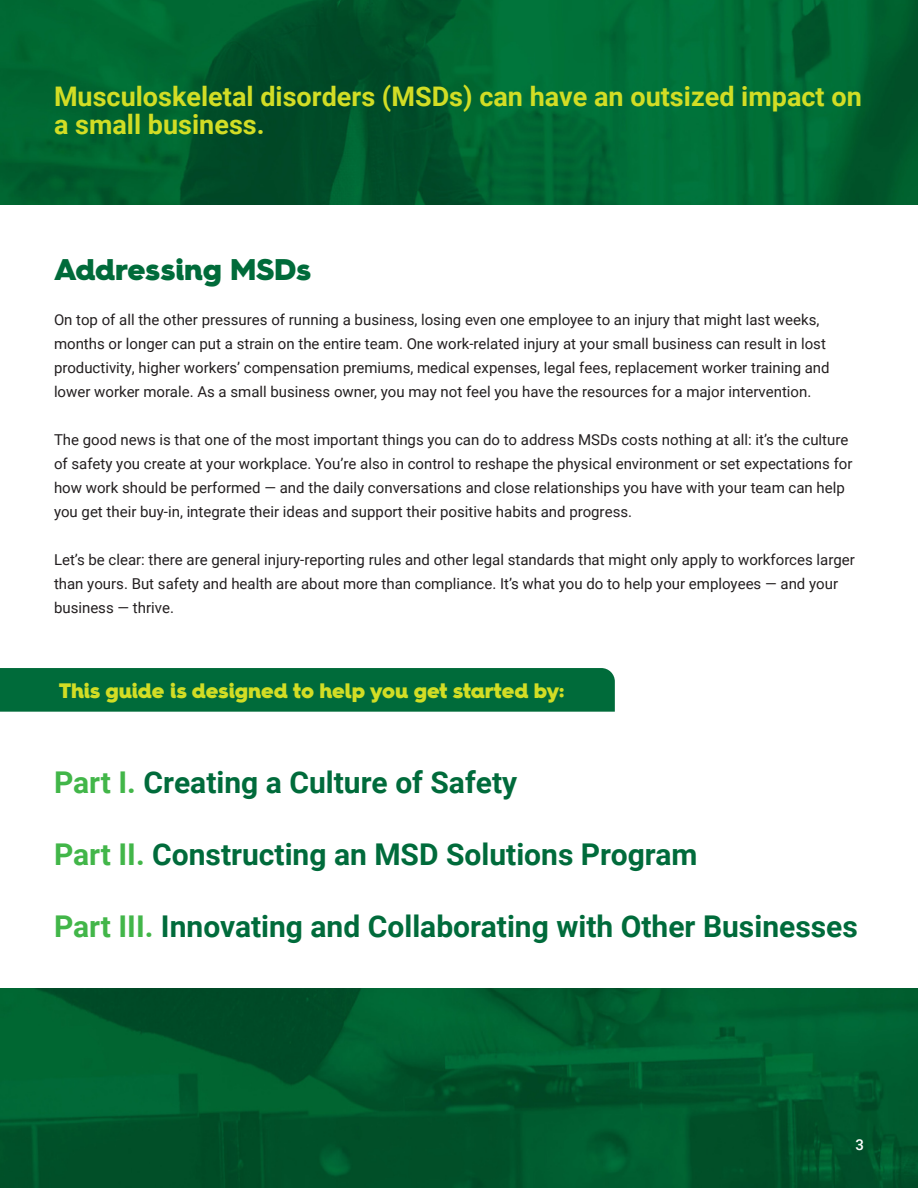
<style>
.page{position:relative;width:918px;height:1188px;background:#fff}
.page>*{position:absolute;margin:0;border:0;box-sizing:border-box;transform-origin:0 0}
.t1{font:700 30px "Roboto";color:#006b3b}
.t2{font:900 30px "Hurme Geometric Sans 4";letter-spacing:-.005em;color:#006b3a}
.t3{font:700 27px/28.5px "Roboto";color:#d2dd25}
.t4{font:900 21px "Hurme Geometric Sans 4";color:#d2dd25}
.t5{font:15px/24px "Roboto";color:#231f20}
.t6{font:500 15px "Roboto";color:#fff}
.s1{color:#42b649}
</style>
<div class="page">
<img style="left:0;top:0;width:918px;height:204px">
<img style="left:0;top:988px;width:918px;height:200px">
<div style="left:0;top:668px;width:615px;height:44px;background:#006b3a"></div>
<h2 class="t3" style="left:54px;top:84px;width:809px">Musculoskeletal disorders (MSDs) can have an outsized impact on a small business.</h2>
<h1 class="t2" style="left:54px;top:258px;width:259px">Addressing MSDs</h1>
<p class="t5" style="left:54px;top:308px;width:777px">On top of all the other pressures of running a business, losing even one employee to an injury that might last weeks, months or longer can put a strain on the entire team. One work-related injury at your small business can result in lost productivity, higher workers’ compensation premiums, medical expenses, legal fees, replacement worker training and lower worker morale. As a small business owner, you may not feel you have the resources for a major intervention.</p>
<p class="t5" style="left:54px;top:429px;width:800px">The good news is that one of the most important things you can do to address MSDs costs nothing at all: it’s the culture of safety you create at your workplace. You’re also in control to reshape the physical environment or set expectations for how work should be performed — and the daily conversations and close relationships you have with your team can help you get their buy-in, integrate their ideas and support their positive habits and progress.</p>
<p class="t5" style="left:54px;top:548px;width:802px">Let’s be clear: there are general injury-reporting rules and other legal standards that might only apply to workforces larger than yours. But safety and health are about more than compliance. It’s what you do to help your employees — and your business — thrive.</p>
<h3 class="t4" style="left:59px;top:682px;width:507px">This guide is designed to help you get started by:</h3>
<h1 class="t1" style="left:54px;top:770px;width:465px"><span class="s1">Part I.</span> Creating a Culture of Safety</h1>
<h1 class="t1" style="left:54px;top:842px;width:645px"><span class="s1">Part II.</span> Constructing an MSD Solutions Program</h1>
<h1 class="t1" style="left:54px;top:914px;width:805px"><span class="s1">Part III.</span> Innovating and Collaborating with Other Businesses</h1>
<p class="t6" style="left:855px;top:1136px;width:10px">3</p>
</div>
